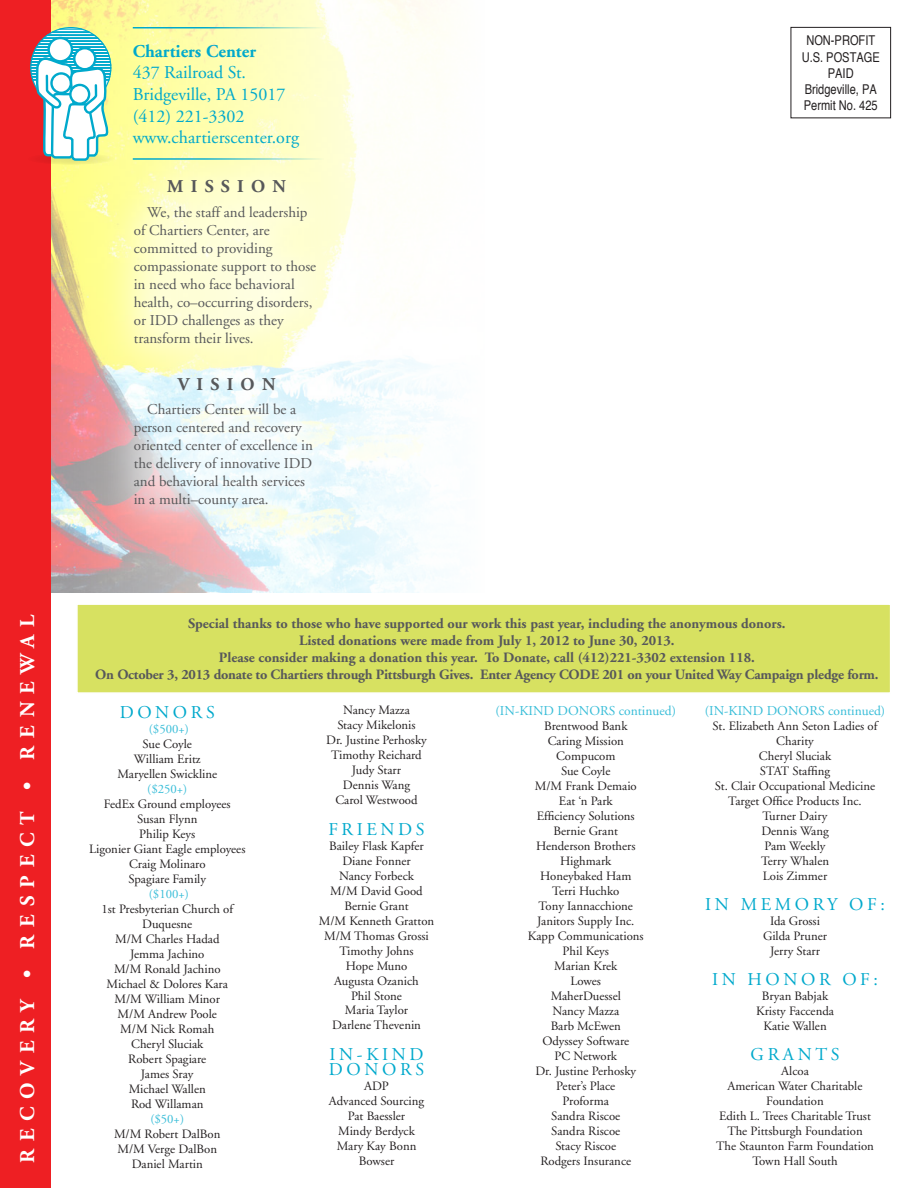
<style>
.page{position:relative;width:918px;height:1188px;background:#fff}
.page>*{position:absolute;margin:0;border:0;box-sizing:border-box;transform-origin:0 0}
.t1{font:700 21px "Adobe Garamond";letter-spacing:.38em;color:#fff}
.t2{font:18px/21.6px "Adobe Garamond";color:#00a9cc}
.t3{font:700 18px "Adobe Garamond";color:#00a9cc}
.t4{font:700 18px "Adobe Garamond";letter-spacing:.4em;color:#57585a}
.t5{font:15px/18px "Adobe Garamond";color:#57585a}
.t6{font:700 14.25px/17.1px "Adobe Garamond";color:#57585a;text-align:center}
.t7{font:condensed 13.5px/16.2px "Helvetica";color:#231f20;text-align:center}
.t8{font:13.5px "Adobe Garamond";color:#38bdd8}
.t9{font:12.75px/15px "Adobe Garamond";color:#231f20;text-align:center}
.t10{font:12.75px "Adobe Garamond";color:#38bdd8}
</style>
<div class="page">
<img style="left:51px;top:0;width:395px;height:593px">
<div style="left:0;top:0;width:51px;height:1188px;background:#ee1f23"></div>
<svg style="left:27px;top:153px;width:88px;height:12px"></svg>
<svg style="left:31px;top:29px;width:80px;height:132px"></svg>
<hr style="left:133px;top:27px;width:191px;height:1px;background:#00a9cc">
<div style="left:791px;top:27px;width:100px;height:91px;border:1px solid #231f20"></div>
<div style="left:76px;top:603px;width:815px;height:91px;background:#d7e161;border:2px solid #fff"></div>
<div style="left:98px;top:144px;width:253px;height:398px;background:#fff;opacity:.75"></div>
<h1 class="t1" style="left:16px;top:1163px;width:551px;rotate:-90deg">Recover y • Respect • Renewal</h1>
<h2 class="t3" style="left:133px;top:41px;width:125px">Chartiers Center</h2>
<h2 class="t2" style="left:133px;top:62px;width:168px">437 Railroad St.<br>Bridgeville, PA 15017 (412) 221-3302 www.chartierscenter.org</h2>
<h2 class="t4" style="left:167px;top:177px;width:102px">MISS ION</h2>
<p class="t5" style="left:134px;top:204px;width:184px;text-indent:14px">We, the staff and leadership of Chartiers Center, are committed to providing compassionate support to those in need who face behavioral health, co–occurring disorders, or IDD challenges as they transform their lives.</p>
<h2 class="t4" style="left:178px;top:374px;width:81px">VISION</h2>
<p class="t5" style="left:134px;top:401px;width:181px;text-indent:14px">Chartiers Center will be a person centered and recovery oriented center of excellence in the delivery of innovative IDD and behavioral health services in a multi–county area.</p>
<p class="t7" style="left:802px;top:32px;width:80px">NON-PROFIT<br>U.S. POSTAGE<br>PAID<br>Bridgeville, PA<br>Permit No. 425</p>
<p class="t6" style="left:95px;top:615px;width:785px">Special thanks to those who have supported our work this past year, including the anonymous donors.<br>Listed donations were made from July 1, 2012 to June 30, 2013.<br>Please consider making a donation this year. To Donate, call (412)221-3302 extension 118.<br>On October 3, 2013 donate to Chartiers through Pittsburgh Gives. Enter Agency CO DE 201 on your United Way Campaign pledge form.</p>
<h2 class="t2" style="left:120px;top:702px;width:35px">DONOR</h2>
<h2 class="t2" style="left:206px;top:702px;width:10px">S</h2>
<p class="t10" style="left:149px;top:723px;width:42px">($500+)</p>
<p class="t9" style="left:117px;top:737px;width:101px">Sue Coyle<br>William Eritz<br>Maryellen Swickline</p>
<p class="t10" style="left:147px;top:783px;width:42px">($250+)</p>
<p class="t9" style="left:89px;top:797px;width:158px">FedEx Ground employees<br>Susan Flynn<br>Philip Keys<br>Ligonier Giant Eagle employees<br>Craig Molinaro<br>Spagiare Family</p>
<p class="t10" style="left:149px;top:887px;width:42px">($100+)</p>
<p class="t9" style="left:101px;top:902px;width:133px">1st Presbyterian Church of<br>Duquesne<br>M/M Charles Hadad<br>Jemma Jachino<br>M/M Ronald Jachino<br>Michael &amp; Dolores Kara<br>M/M William Minor<br>M/M Andrew Poole<br>M/M Nick Romah<br>Cheryl Sluciak<br>Robert Spagiare<br>James Sray<br>Michael Wallen<br>Rod Willaman</p>
<p class="t10" style="left:150px;top:1112px;width:35px">($50+)</p>
<p class="t9" style="left:114px;top:1127px;width:108px">M/M Robert DalBon<br>M/M Verge DalBon<br>Daniel Martin</p>
<p class="t8" style="left:496px;top:704px;width:84px">(IN-KIND DONOR</p>
<p class="t8" style="left:609px;top:704px;width:69px">S continued)</p>
<p class="t9" style="left:528px;top:719px;width:117px">Brentwood Bank<br>Caring Mission<br>Compucom<br>Sue Coyle<br>M/M Frank Demaio<br>Eat ‘n Park<br>Efficiency Solutions<br>Bernie Grant<br>Henderson Brothers<br>Highmark<br>Honeybaked Ham<br>Terri Huchko<br>Tony Iannacchione<br>Janitors Supply Inc.<br>Kapp Communications<br>Phil Keys<br>Marian Krek<br>Lowes<br>MaherDuessel<br>Nancy Mazza<br>Barb McEwen<br>Odyssey Software<br>PC Network<br>Dr. Justine Perhosky<br>Peter’s Place<br>Proforma<br>Sandra Riscoe<br>Sandra Riscoe<br>Stacy Riscoe<br>Rodgers Insurance</p>
<p class="t8" style="left:705px;top:704px;width:84px">(IN-KIND DONOR</p>
<p class="t8" style="left:818px;top:704px;width:69px">S continued)</p>
<p class="t9" style="left:713px;top:719px;width:166px">St. Elizabeth Ann Seton Ladies of<br>Charity<br>Cheryl Sluciak<br>STAT Staffing<br>St. Clair Occupational Medicine<br>Target Office Products Inc.<br>Turner Dairy<br>Dennis Wang<br>Pam Weekly<br>Terry Whalen<br>Lois Zimmer</p>
<h2 class="t2" style="left:705px;top:894px;width:181px">IN MEMORY OF:</h2>
<p class="t9" style="left:763px;top:914px;width:66px">Ida Grossi<br>Gilda Pruner<br>Jerry Starr</p>
<h2 class="t2" style="left:712px;top:969px;width:54px">IN HONOR</h2>
<h2 class="t2" style="left:842px;top:969px;width:37px">OF:</h2>
<p class="t9" style="left:756px;top:989px;width:79px">Bryan Babjak<br>Kristy Faccenda<br>Katie Wallen</p>
<h2 class="t2" style="left:751px;top:1044px;width:90px">GRANTS</h2>
<p class="t9" style="left:716px;top:1064px;width:159px">Alcoa<br>American Water Charitable<br>Foundation<br>Edith L. Trees Charitable Trust<br>The Pittsburgh Foundation<br>The Staunton Farm Foundation<br>Town Hall South</p>
<p class="t9" style="left:326px;top:703px;width:102px">Nancy Mazza<br>Stacy Mikelonis<br>Dr. Justine Perhosky<br>Timothy Reichard<br>Judy Starr<br>Dennis Wang<br>Carol Westwood</p>
<h2 class="t2" style="left:328px;top:819px;width:98px">FRIENDS</h2>
<p class="t9" style="left:319px;top:838px;width:117px">Bailey Flask Kapfer<br>Diane Fonner<br>Nancy Forbeck<br>M/M David Good<br>Bernie Grant<br>M/M Kenneth Gratton<br>M/M Thomas Grossi<br>Timothy Johns<br>Hope Muno<br>Augusta Ozanich<br>Phil Stone<br>Maria Taylor<br>Darlene Thevenin</p>
<h2 class="t2" style="left:329px;top:1047px;width:96px;line-height:15px">IN-KIND<br>DONOR</h2>
<h2 class="t2" style="left:415px;top:1059px;width:10px">S</h2>
<p class="t9" style="left:329px;top:1078px;width:97px">ADP<br>Advanced Sourcing<br>Pat Baessler<br>Mindy Berdyck<br>Mary Kay Bonn<br>Bowser</p>
</div>
